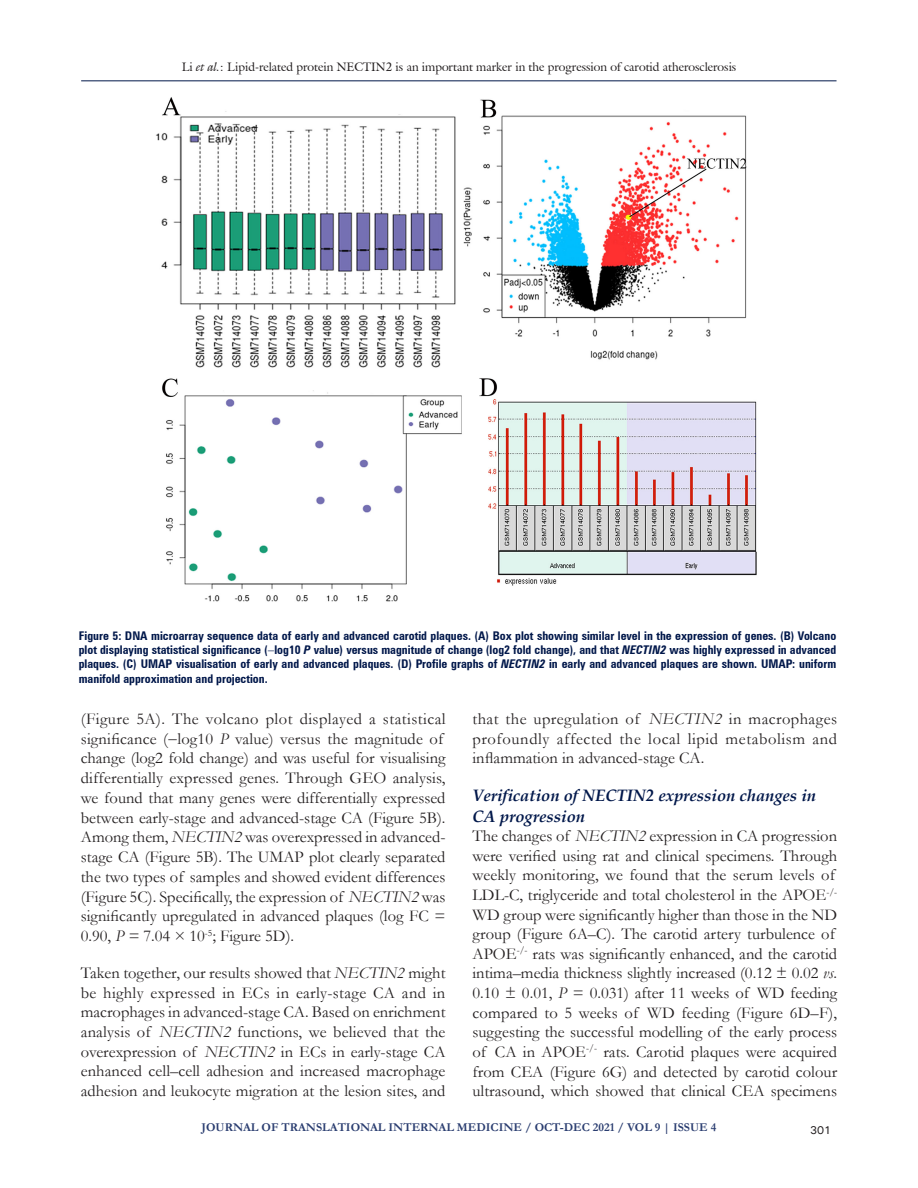
<style>
.page{position:relative;width:918px;height:1188px;background:#fff}
.page>*{position:absolute;margin:0;border:0;box-sizing:border-box;transform-origin:0 0}
.TX{font:16.5px/19.8px "Garamond";color:#231f20;text-align:justify}
.t1{font:italic 700 16.5px/20.7px "Book Antiqua";color:#00174a}
.FGC{font:700 condensed 12px/14.4px "Zurich BT";color:#00174a;text-align:justify}
.t2{font:12px "Galliard IT Cby BT";color:#231f20}
.t3{font:700 12px "Garamond";color:#2a3d70}
.t4{font:500 11.25px "Univers";color:#231f20}
.s1{font-style:italic}
</style>
<div class="page">
<hr style="left:81px;top:80px;width:756px;height:1px;background:#00174a">
<img style="left:156px;top:97px;width:601px;height:505px">
<p class="t2" style="left:182px;top:59px;width:556px">Li <span class="s1">et al.</span>: Lipid-related protein NECTIN2 is an important marker in the progression of carotid atherosclerosis</p>
<p class="FGC" style="left:79px;top:628px;width:759px">Figure 5: DNA microarray sequence data of early and advanced carotid plaques. (A) Box plot showing similar level in the expression of genes. (B) Volcano plot displaying statistical significance ( log10 <span class="s1">P</span> value) versus magnitude of change (log2 fold change), and that <span class="s1">NECTIN2</span> was highly expressed in advanced plaques. (C) UMAP visualisation of early and advanced plaques. (D) Profile graphs of <span class="s1">NECTIN2</span> in early and advanced plaques are shown. UMAP: uniform manifold approximation and projection.</p>
<p class="TX" style="left:81px;top:709px;width:366px;text-align:left">(Figure 5A). The volcano plot displayed a statistical significance ( log10 <span class="s1">P</span> value) versus the magnitude of change (log2 fold change) and was useful for visualising differentially expressed genes. Through GEO analysis, we found that many genes were differentially expressed between early-stage and advanced-stage CA (Figure 5B).<br>Among them, <span class="s1">NECTIN2</span> was overexpressed in advanced&shy;stage CA (Figure 5B). The UMAP plot clearly separated the two types of samples and showed evident differences (Figure 5C). Specifically, the expression of <span class="s1">NECTIN2</span> was significantly upregulated in advanced plaques (log FC = 0.90, <span class="s1">P =</span> 7.04 × 10<sup>-5</sup>; Figure 5D).</p>
<p class="TX" style="left:81px;top:962px;width:366px">Taken together, our results showed that <span class="s1">NECTIN2</span> might be highly expressed in ECs in early-stage CA and in macrophages in advanced-stage CA. Based on enrichment analysis of <span class="s1">NECTIN2</span> functions, we believed that the overexpression of <span class="s1">NECTIN2</span> in ECs in early-stage CA enhanced cell–cell adhesion and increased macrophage adhesion and leukocyte migration at the lesion sites, and</p>
<p class="TX" style="left:472px;top:709px;width:366px">that the upregulation of <span class="s1">NECTIN2</span> in macrophages profoundly affected the local lipid metabolism and inflammation in advanced-stage CA.</p>
<h2 class="t1" style="left:472px;top:785px;width:345px">Verification of NECTIN2 expression changes in<br>CA progression</h2>
<p class="TX" style="left:472px;top:826px;width:366px;text-align:left">The changes of <span class="s1">NECTIN2</span> expression in CA progression were verified using rat and clinical specimens. Through weekly monitoring, we found that the serum levels of LDL-C, triglyceride and total cholesterol in the APOE<sup>-/- </sup>WD group were significantly higher than those in the ND group (Figure 6A–C). The carotid artery turbulence of APOE<sup>-/-</sup> rats was significantly enhanced, and the carotid intima–media thickness slightly increased (0.12 ± 0.02 <span class="s1">vs</span>.<br>0.10 ± 0.01, <span class="s1">P</span> = 0.031) after 11 weeks of WD feeding compared to 5 weeks of WD feeding (Figure 6D–F), suggesting the successful modelling of the early process of CA in APOE<sup>-/-</sup> rats. Carotid plaques were acquired from CEA (Figure 6G) and detected by carotid colour ultrasound, which showed that clinical CEA specimens</p>
<p class="t3" style="left:202px;top:1119px;width:516px">JOURNAL OF TRANSLATIONAL INTERNAL MEDICINE / OCT-DEC 2021 / VOL 9 | ISSUE 4</p>
<p class="t4" style="left:810px;top:1123px;width:23px">301</p>
</div>
